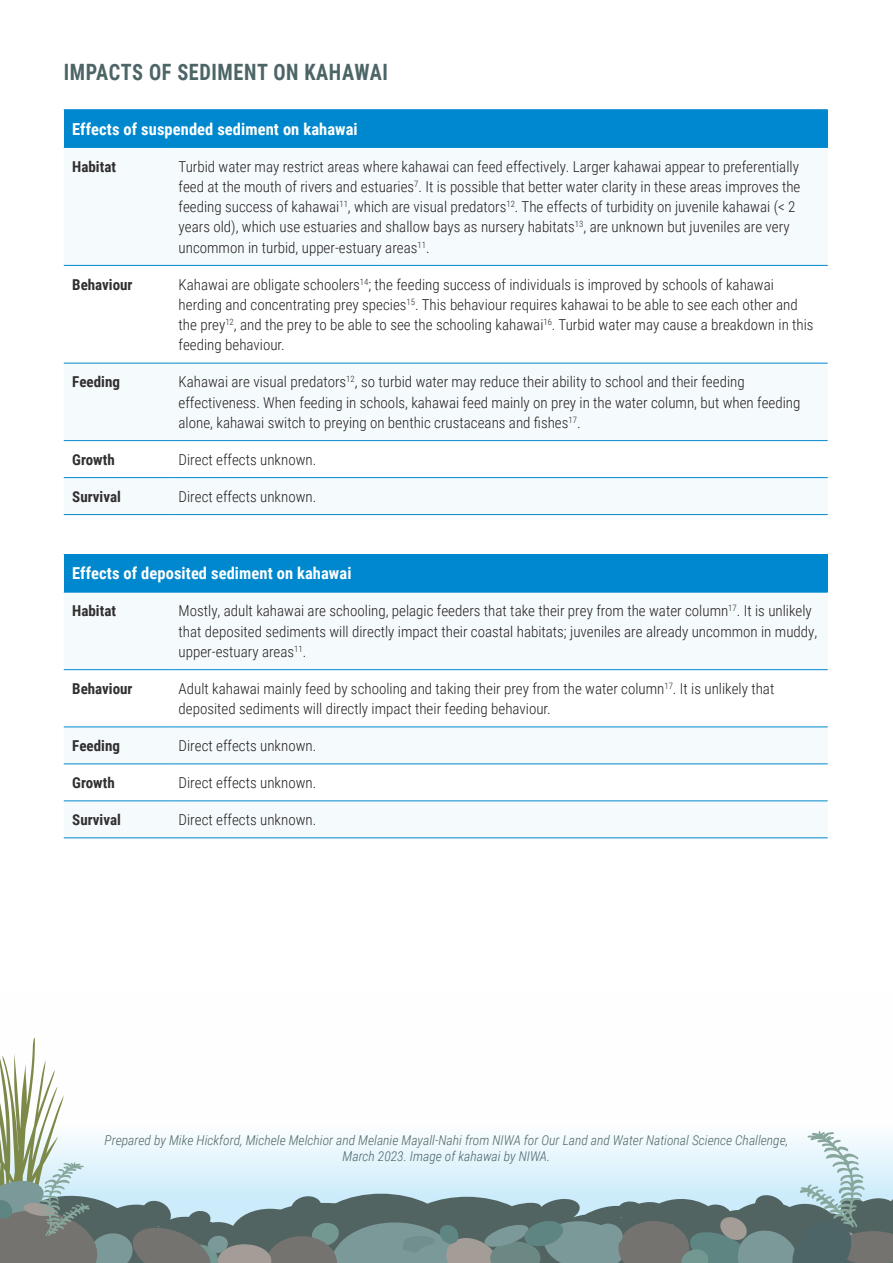
<style>
.page{position:relative;width:893px;height:1263px;background:#fff}
.page>*{position:absolute;margin:0;border:0;box-sizing:border-box;transform-origin:0 0}
.t1{font:700 22.5px "Roboto Condensed";letter-spacing:.03em;color:#4d6566;scale:.9 1}
.t2{font:700 16.5px "Roboto Condensed";letter-spacing:.005em;color:#fff}
.t3{font:300 15px/20.2px "Roboto Condensed";color:#231f20}
.t4{font:700 15px "Roboto Condensed";color:#312f30}
.t5{font:italic 300 13.5px/16.5px "Roboto Condensed";color:#4d6566;text-align:center}
</style>
<div class="page">
<svg style="left:0;top:1037px;width:893px;height:226px"></svg>
<div style="left:64px;top:110px;width:764px;height:37px;background:#0088ce"></div>
<div style="left:64px;top:264px;width:764px;height:215px;background:#f5fafd"></div>
<svg style="left:64px;top:266px;width:764px;height:97px"></svg>
<svg style="left:64px;top:441px;width:764px;height:36px"></svg>
<hr style="left:64px;top:109px;width:106px;height:1px;background:#0088ce">
<hr style="left:170px;top:109px;width:658px;height:1px;background:#0088ce">
<hr style="left:64px;top:147px;width:106px;height:1px;background:#0088ce">
<hr style="left:170px;top:147px;width:658px;height:1px;background:#0088ce">
<hr style="left:64px;top:265px;width:106px;height:1px;background:#0088ce">
<hr style="left:170px;top:265px;width:658px;height:1px;background:#0088ce">
<hr style="left:64px;top:363px;width:106px;height:1px;background:#0088ce">
<hr style="left:170px;top:363px;width:658px;height:1px;background:#0088ce">
<hr style="left:64px;top:440px;width:106px;height:1px;background:#0088ce">
<hr style="left:170px;top:440px;width:658px;height:1px;background:#0088ce">
<hr style="left:64px;top:477px;width:106px;height:1px;background:#0088ce">
<hr style="left:170px;top:477px;width:658px;height:1px;background:#0088ce">
<hr style="left:64px;top:514px;width:106px;height:1px;background:#0088ce">
<hr style="left:170px;top:514px;width:658px;height:1px;background:#0088ce">
<div style="left:64px;top:554px;width:764px;height:38px;background:#0088ce"></div>
<svg style="left:64px;top:801px;width:764px;height:1px"></svg>
<svg style="left:64px;top:670px;width:764px;height:95px"></svg>
<hr style="left:64px;top:592px;width:106px;height:1px;background:#0088ce">
<hr style="left:170px;top:592px;width:658px;height:1px;background:#0088ce">
<hr style="left:64px;top:669px;width:106px;height:1px;background:#0088ce">
<hr style="left:170px;top:669px;width:658px;height:1px;background:#0088ce">
<hr style="left:64px;top:726px;width:106px;height:1px;background:#0088ce">
<hr style="left:170px;top:726px;width:658px;height:1px;background:#0088ce">
<hr style="left:64px;top:763px;width:106px;height:1px;background:#0088ce">
<hr style="left:170px;top:763px;width:658px;height:1px;background:#0088ce">
<hr style="left:64px;top:800px;width:106px;height:1px;background:#0088ce">
<hr style="left:170px;top:800px;width:658px;height:1px;background:#0088ce">
<hr style="left:64px;top:837px;width:106px;height:1px;background:#0088ce">
<hr style="left:170px;top:837px;width:658px;height:1px;background:#0088ce">
<h1 class="t1" style="left:64px;top:56px;width:362px">IMPACTS OF SEDIMENT ON KAHAWAI</h1>
<p class="t2" style="left:72px;top:117px;width:287px">Effects of suspended sediment on kahawai</p>
<p class="t4" style="left:72px;top:156px;width:45px">Habitat</p>
<p class="t3" style="left:179px;top:156px;width:623px">Turbid water may restrict areas where kahawai can feed effectively. Larger kahawai appear to preferentially feed at the mouth of rivers and estuaries<sup>7</sup>. It is possible that better water clarity in these areas improves the feeding success of kahawai<sup>11</sup>, which are visual predators<sup>12</sup>. The effects of turbidity on juvenile kahawai (&lt; 2 years old), which use estuaries and shallow bays as nursery habitats<sup>13</sup>, are unknown but juveniles are very uncommon in turbid, upper-estuary areas<sup>11</sup>.</p>
<p class="t4" style="left:72px;top:274px;width:62px">Behaviour</p>
<p class="t3" style="left:179px;top:274px;width:637px">Kahawai are obligate schoolers<sup>14</sup>; the feeding success of individuals is improved by schools of kahawai herding and concentrating prey species<sup>15</sup>. This behaviour requires kahawai to be able to see each other and the prey<sup>12</sup>, and the prey to be able to see the schooling kahawai<sup>16</sup>. Turbid water may cause a breakdown in this feeding behaviour.</p>
<p class="t4" style="left:72px;top:371px;width:49px">Feeding</p>
<p class="t3" style="left:179px;top:371px;width:623px">Kahawai are visual predators<sup>12</sup>, so turbid water may reduce their ability to school and their feeding effectiveness. When feeding in schools, kahawai feed mainly on prey in the water column, but when feeding alone, kahawai switch to preying on benthic crustaceans and fishes<sup>17</sup>.</p>
<p class="t4" style="left:72px;top:449px;width:44px">Growth</p>
<p class="t3" style="left:179px;top:449px;width:139px">Direct effects unknown.</p>
<p class="t4" style="left:72px;top:486px;width:50px">Survival</p>
<p class="t3" style="left:179px;top:486px;width:139px">Direct effects unknown.</p>
<p class="t2" style="left:72px;top:562px;width:281px">Effects of deposited sediment on kahawai</p>
<p class="t4" style="left:72px;top:600px;width:45px">Habitat</p>
<p class="t3" style="left:179px;top:600px;width:640px">Mostly, adult kahawai are schooling, pelagic feeders that take their prey from the water column<sup>17</sup>. It is unlikely that deposited sediments will directly impact their coastal habitats; juveniles are already uncommon in muddy, upper-estuary areas<sup>11</sup>.</p>
<p class="t4" style="left:72px;top:678px;width:62px">Behaviour</p>
<p class="t3" style="left:179px;top:678px;width:597px">Adult kahawai mainly feed by schooling and taking their prey from the water column<sup>17</sup>. It is unlikely that deposited sediments will directly impact their feeding behaviour.</p>
<p class="t4" style="left:72px;top:735px;width:49px">Feeding</p>
<p class="t3" style="left:179px;top:735px;width:139px">Direct effects unknown.</p>
<p class="t4" style="left:72px;top:772px;width:44px">Growth</p>
<p class="t3" style="left:179px;top:772px;width:139px">Direct effects unknown.</p>
<p class="t4" style="left:72px;top:809px;width:50px">Survival</p>
<p class="t3" style="left:179px;top:809px;width:139px">Direct effects unknown.</p>
<p class="t5" style="left:105px;top:1131px;width:685px">Prepared by Mike Hickford, Michele Melchior and Melanie Mayall-Nahi from NIWA for Our Land and Water National Science Challenge,<br>March 2023. Image of kahawai by NIWA.</p>
</div>
